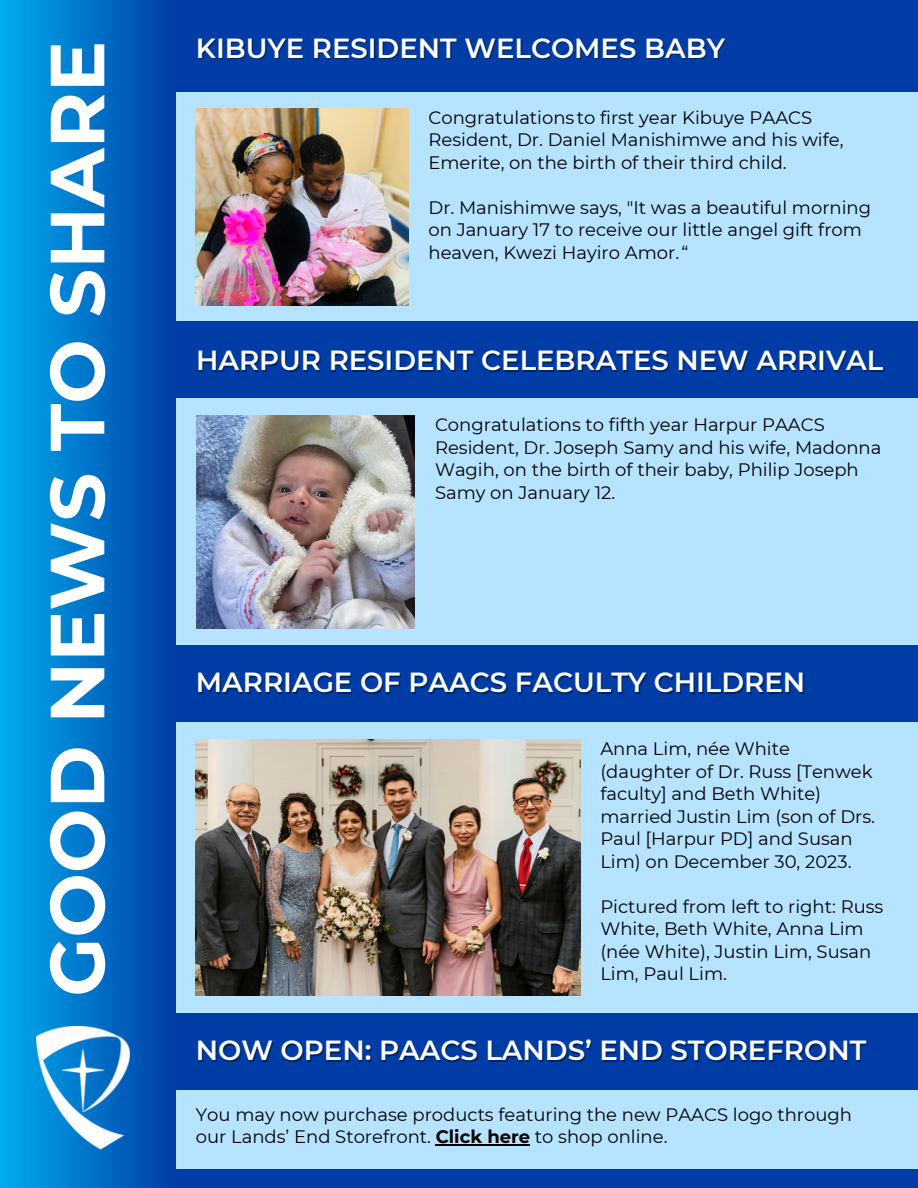
<style>
.page{position:relative;width:918px;height:1188px;background:#b6e3ff}
.page>*{position:absolute;margin:0;border:0;box-sizing:border-box;transform-origin:0 0}
.t1{font:700 76.5px "Montserrat";color:#fff}
.t2{font:600 27.6px "Montserrat";color:#fff}
.t3{font:18px/22.5px "Montserrat";color:#000}
.s1{font-weight:700}
</style>
<div class="page">
<div style="left:153px;top:645px;width:765px;height:77px;background:#003ca5"></div>
<div style="left:168px;top:322px;width:750px;height:76px;background:#003ca5"></div>
<div style="left:140px;top:1170px;width:778px;height:18px;background:#003ca5"></div>
<div style="left:0;top:0;width:918px;height:92px;background:#003ca5"></div>
<div style="left:153px;top:1013px;width:765px;height:77px;background:#003ca5"></div>
<div style="left:0;top:0;width:176px;height:1188px;background:linear-gradient(to right,#00adef,#003da6)"></div>
<img style="left:36px;top:1027px;width:93px;height:123px">
<img style="left:196px;top:108px;width:213px;height:197px">
<img style="left:196px;top:740px;width:385px;height:255px">
<img style="left:196px;top:415px;width:218px;height:213px">
<hr style="left:436px;top:1144px;width:94px;height:1px;background:#000">
<h1 class="t1" style="left:30px;top:997px;width:957px;rotate:-90deg">GOOD NEWS TO SHARE</h1>
<h2 class="t2" style="left:196px;top:31px;width:531px">KIBUYE RESIDENT WELCOMES BABY</h2>
<p class="t3" style="left:428px;top:106px;width:417px">Congratulations to first year Kibuye PAACS<br>Resident, Dr. Daniel Manishimwe and his wife,<br>Emerite, on the birth of their third child.</p>
<p class="t3" style="left:428px;top:196px;width:444px">Dr. Manishimwe says, "It was a beautiful morning on January 17 to receive our little angel gift from heaven, Kwezi Hayiro Amor.“</p>
<h2 class="t2" style="left:196px;top:344px;width:689px">HARPUR RESIDENT CELEBRATES NEW ARRIVAL</h2>
<p class="t3" style="left:435px;top:414px;width:448px">Congratulations to fifth year Harpur PAACS Resident, Dr. Joseph Samy and his wife, Madonna Wagih, on the birth of their baby, Philip Joseph Samy on January 12.</p>
<h2 class="t2" style="left:196px;top:666px;width:611px">MARRIAGE OF PAACS FACULTY CHILDREN</h2>
<p class="t3" style="left:600px;top:737px;width:276px">Anna Lim, née White (daughter of Dr. Russ [Tenwek faculty] and Beth White) married Justin Lim (son of Drs.<br>Paul [Harpur PD] and Susan<br>Lim) on December 30, 2023.</p>
<p class="t3" style="left:600px;top:895px;width:285px">Pictured from left to right: Russ<br>White, Beth White, Anna Lim (née White), Justin Lim, Susan<br>Lim, Paul Lim.</p>
<h2 class="t2" style="left:196px;top:1034px;width:672px">NOW OPEN: PAACS LANDS’ END STOREFRONT</h2>
<p class="t3" style="left:196px;top:1103px;width:658px">You may now purchase products featuring the new PAACS logo through our Lands’ End Storefront. <span class="s1">Click here</span> to shop online.</p>
</div>
